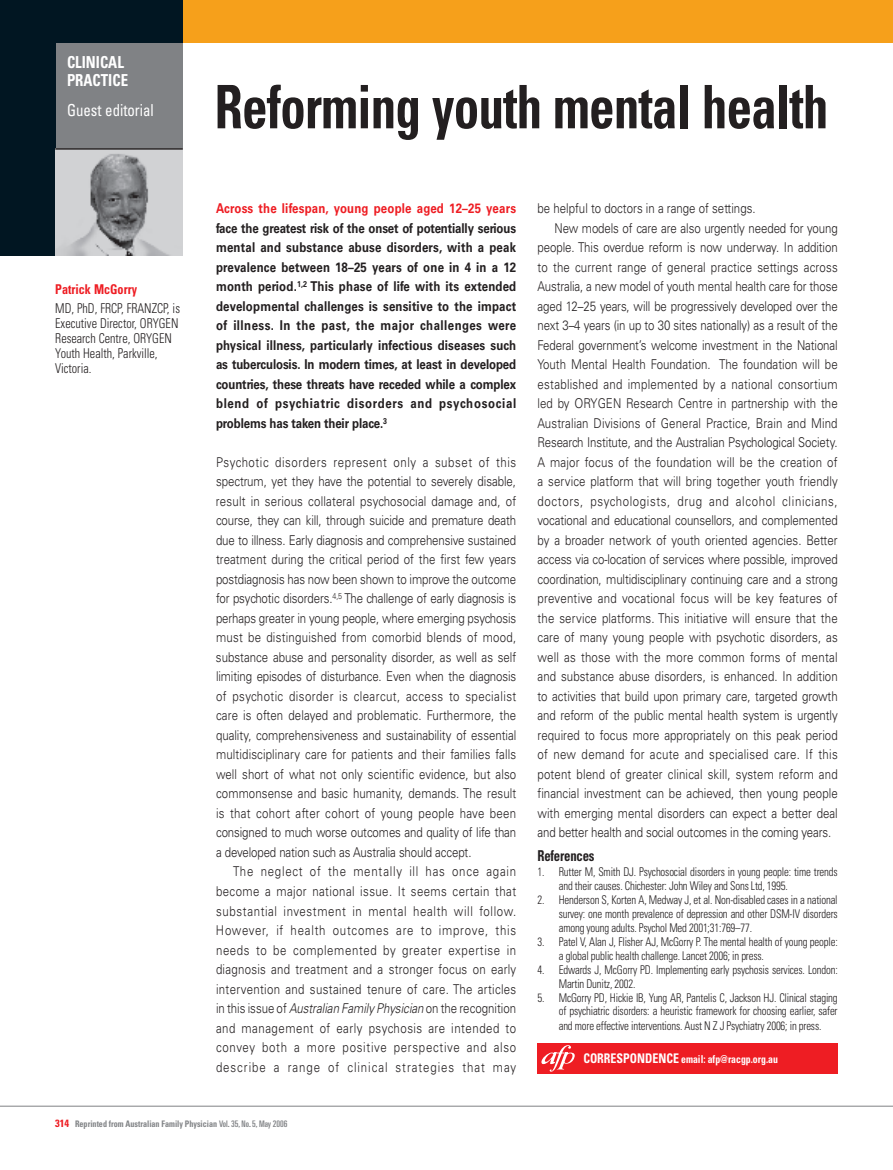
<style>
.page{position:relative;width:893px;height:1170px;background:#fff}
.page>*{position:absolute;margin:0;border:0;box-sizing:border-box;transform-origin:0 0}
.t1{font:700 condensed 60px "Univers LT";letter-spacing:-.015em;color:#231f20;scale:.85 1}
.t2{font:700 condensed 16.5px/18px "Univers LT";color:#fff;scale:.9 1}
.t3{font:condensed 16.5px "Univers LT";color:#fff;scale:.9 1}
.t4{font:700 condensed 15px "Univers LT";letter-spacing:-.015em;color:#231f20;scale:.85 1}
.t5{font:300 13.5px/19.5px "Univers LT";color:#231f20;text-align:justify;scale:.85 1}
.t6{font:700 13.5px/19.5px "Univers LT";letter-spacing:-.01em;color:#231f20;text-align:justify;scale:.85 1}
.t7{font:300 13.5px "Univers LT";letter-spacing:.02em;color:#231f20;scale:.85 1}
.t8{font:300 condensed 13.5px/15px "Univers LT";color:#231f20;scale:.9 1}
.t9{font:300 13.5px "Univers LT";letter-spacing:.055em;color:#231f20;scale:.85 1}
.t10{font:300 13.5px "Univers LT";letter-spacing:.03em;color:#231f20;scale:.85 1}
.t11{font:700 13.5px "Univers LT";letter-spacing:.015em;color:#ee1d23;scale:.85 1}
.t12{font:700 condensed 13.5px "Univers LT";color:#ee1d23;scale:.9 1}
.t13{font:300 condensed 12px/14px "Univers LT";letter-spacing:-.015em;color:#231f20;scale:.9 1}
.t14{font:700 condensed 10.8px "Univers LT";color:#fff;scale:.9 1}
.t15{font:700 condensed 9px "Univers LT";color:#808285;scale:.9 1}
.s1{font-style:italic}
.s2{font-size:13.2px}
.s3{font-size:10.5px;color:#ee1d23}
.s4{font-weight:400;font-stretch:ultra-condensed}
</style>
<div class="page">
<div style="left:183px;top:0;width:710px;height:43px;background:#f6a01b"></div>
<div style="left:55px;top:43px;width:128px;height:106px;background:#808285"></div>
<hr style="left:0;top:1105px;width:893px;height:1px;background:#808285">
<div style="left:0;top:0;width:183px;height:43px;background:#011622"></div>
<div style="left:0;top:0;width:55px;height:255px;background:#011622"></div>
<img style="left:55px;top:150px;width:128px;height:105px">
<div style="left:537px;top:1042px;width:301px;height:31px;background:#ee1d23"></div>
<svg style="left:541px;top:1045px;width:34px;height:26px"></svg>
<hr style="left:55px;top:148px;width:128px;height:2px;background:#231f20">
<p class="t2" style="left:67px;top:53px;width:69px">CLINICAL<br>PRACTICE</p>
<p class="t3" style="left:67px;top:100px;width:98px">Guest editorial</p>
<p class="t12" style="left:55px;top:280px;width:93px">Patrick McGorry</p>
<p class="t8" style="left:55px;top:300px;width:140px">MD, PhD, FRCP, FRANZCP, is<br>Executive Director, ORYGEN<br>Research Centre, ORYGEN<br>Youth Health, Parkville,<br>Victoria.</p>
<h1 class="t1" style="left:214px;top:70px;width:724px">Reforming youth mental health</h1>
<p class="t11" style="left:216px;top:200px;width:355px">Across the lifespan, young people aged 12–25 years</p>
<p class="t6" style="left:216px;top:218px;width:355px">face the greatest risk of the onset of potentially serious mental and substance abuse disorders, with a peak prevalence between 18–25 years of one in 4 in a 12 month period.<sup>1,2</sup> This phase of life with its extended developmental challenges is sensitive to the impact of illness. In the past, the major challenges were physical illness, particularly infectious diseases such as tuberculosis. In modern times, at least in developed countries, these threats have receded while a complex blend of psychiatric disorders and psychosocial problems has taken their place.<sup>3</sup></p>
<p class="t5" style="left:216px;top:452px;width:355px">Psychotic disorders represent only a subset of this spectrum, yet they have the potential to severely disable, result in serious collateral psychosocial damage and, of course, they can kill, through suicide and premature death due to illness. Early diagnosis and comprehensive sustained treatment during the critical period of the first few years postdiagnosis has now been shown to improve the outcome for psychotic disorders.<sup>4,5</sup> The challenge of early diagnosis is perhaps greater in young people, where emerging psychosis must be distinguished from comorbid blends of mood, substance abuse and personality disorder, as well as self limiting episodes of disturbance. Even when the diagnosis of psychotic disorder is clearcut, access to specialist care is often delayed and problematic. Furthermore, the quality, comprehensiveness and sustainability of essential multidisciplinary care for patients and their families falls well short of what not only scientific evidence, but also commonsense and basic humanity, demands. The result is that cohort after cohort of young people have been consigned to much worse outcomes and quality of life than a developed nation such as Australia should accept.</p>
<p class="t5" style="left:216px;top:861px;width:355px;text-indent:17px">The neglect of the mentally ill has once again become a major national issue. It seems certain that substantial investment in mental health will follow.<br>However, if health outcomes are to improve, this needs to be complemented by greater expertise in diagnosis and treatment and a stronger focus on early intervention and sustained tenure of care. The articles in this issue of <span class="s1">Australian Family Physician</span> on the recognition and management of early psychosis are intended to convey both a more positive perspective and also describe a range of clinical strategies that may</p>
<p class="t5" style="left:537px;top:199px;width:258px">be helpful to doctors in a range of settings.</p>
<p class="t5" style="left:554px;top:218px;width:335px">New models of care are also urgently needed for young</p>
<p class="t5" style="left:537px;top:237px;width:355px">people. This overdue reform is now underway. In addition</p>
<p class="t5" style="left:538px;top:257px;width:355px">to the current range of general practice settings across</p>
<p class="t5" style="left:538px;top:276px;width:355px">Australia, a new model of youth mental health care for those</p>
<p class="t5" style="left:538px;top:296px;width:355px">aged 12–25 years, will be progressively developed over the</p>
<p class="t5" style="left:537px;top:315px;width:355px">next 3–4 years (in up to 30 sites nationally) as a result of the</p>
<p class="t5" style="left:537px;top:335px;width:355px">Federal government’s welcome investment in the National</p>
<p class="t5" style="left:537px;top:354px;width:355px">Youth Mental Health Foundation. The foundation will be</p>
<p class="t7" style="left:538px;top:376px;width:355px">established and implemented by a national consortium</p>
<p class="t5" style="left:537px;top:393px;width:355px">led by ORYGEN Research Centre in partnership with the</p>
<p class="t5" style="left:537px;top:413px;width:355px">Australian Divisions of General Practice, Brain and Mind</p>
<p class="t5" style="left:537px;top:432px;width:355px">Research Institute, and the Australian Psychological Society.</p>
<p class="t5" style="left:537px;top:452px;width:355px">A major focus of the foundation will be the creation of</p>
<p class="t5" style="left:537px;top:471px;width:355px">a service platform that will bring together youth friendly</p>
<p class="t9" style="left:537px;top:493px;width:355px">doctors, psychologists, drug and alcohol clinicians,</p>
<p class="t5" style="left:537px;top:510px;width:355px">vocational and educational counsellors, and complemented</p>
<p class="t5" style="left:537px;top:530px;width:355px">by a broader network of youth oriented agencies. Better</p>
<p class="t5" style="left:537px;top:549px;width:355px">access via co-location of services where possible, improved</p>
<p class="t5" style="left:537px;top:569px;width:355px">coordination, multidisciplinary continuing care and a strong</p>
<p class="t7" style="left:538px;top:590px;width:355px">preventive and vocational focus will be key features of</p>
<p class="t5" style="left:537px;top:608px;width:355px">the service platforms. This initiative will ensure that the</p>
<p class="t5" style="left:538px;top:627px;width:355px">care of many young people with psychotic disorders, as</p>
<p class="t7" style="left:538px;top:648px;width:355px">well as those with the more common forms of mental</p>
<p class="t5" style="left:538px;top:666px;width:355px">and substance abuse disorders, is enhanced. In addition</p>
<p class="t5" style="left:538px;top:686px;width:355px">to activities that build upon primary care, targeted growth</p>
<p class="t5" style="left:538px;top:705px;width:355px">and reform of the public mental health system is urgently</p>
<p class="t5" style="left:538px;top:725px;width:355px">required to focus more appropriately on this peak period</p>
<p class="t10" style="left:537px;top:746px;width:355px">of new demand for acute and specialised care. If this</p>
<p class="t5" style="left:538px;top:764px;width:355px">potent blend of greater clinical skill, system reform and</p>
<p class="t5" style="left:537px;top:783px;width:355px">financial investment can be achieved, then young people</p>
<p class="t5" style="left:537px;top:803px;width:355px">with emerging mental disorders can expect a better deal</p>
<p class="t5" style="left:537px;top:822px;width:347px">and better health and social outcomes in the coming years.</p>
<p class="t4" style="left:537px;top:846px;width:69px">References</p>
<p class="t13" style="left:559px;top:864px;width:311px;text-indent:-21px">1. Rutter M, Smith DJ. Psychosocial disorders in young people: time trends and their causes. Chichester: John Wiley and Sons Ltd, 1995.</p>
<p class="t13" style="left:559px;top:892px;width:311px;text-align:justify;text-indent:-21px">2. Henderson S, Korten A, Medway J, et al. Non-disabled cases in a national survey: one month prevalence of depression and other DSM-IV disorders among young adults. Psychol Med 2001;31:769–77.</p>
<p class="t13" style="left:559px;top:934px;width:311px;text-indent:-21px">3. Patel V, Alan J, Flisher AJ, McGorry P. The mental health of young people: a global public health challenge. Lancet 2006; in press.</p>
<p class="t13" style="left:559px;top:962px;width:311px;text-indent:-21px">4. Edwards J, McGorry PD. Implementing early psychosis services. London:<br>Martin Dunitz, 2002.</p>
<p class="t13" style="left:559px;top:989px;width:311px;line-height:14.5px;text-align:justify;text-indent:-21px">5. McGorry PD, Hickie IB, Yung AR, Pantelis C, Jackson HJ. Clinical staging of psychiatric disorders: a heuristic framework for choosing earlier, safer and more effective interventions. Aust N Z J Psychiatry 2006; in press.</p>
<p class="t14" style="left:583px;top:1052px;width:218px"><span class="s2">CORRESPONDENCE</span> email: afp@racgp.org.au</p>
<p class="t15" style="left:55px;top:1118px;width:260px"><span class="s3">314</span> Reprinted from Australian Family Physician <span class="s4">Vol. 35, No. 5, May 2006</span></p>
</div>
